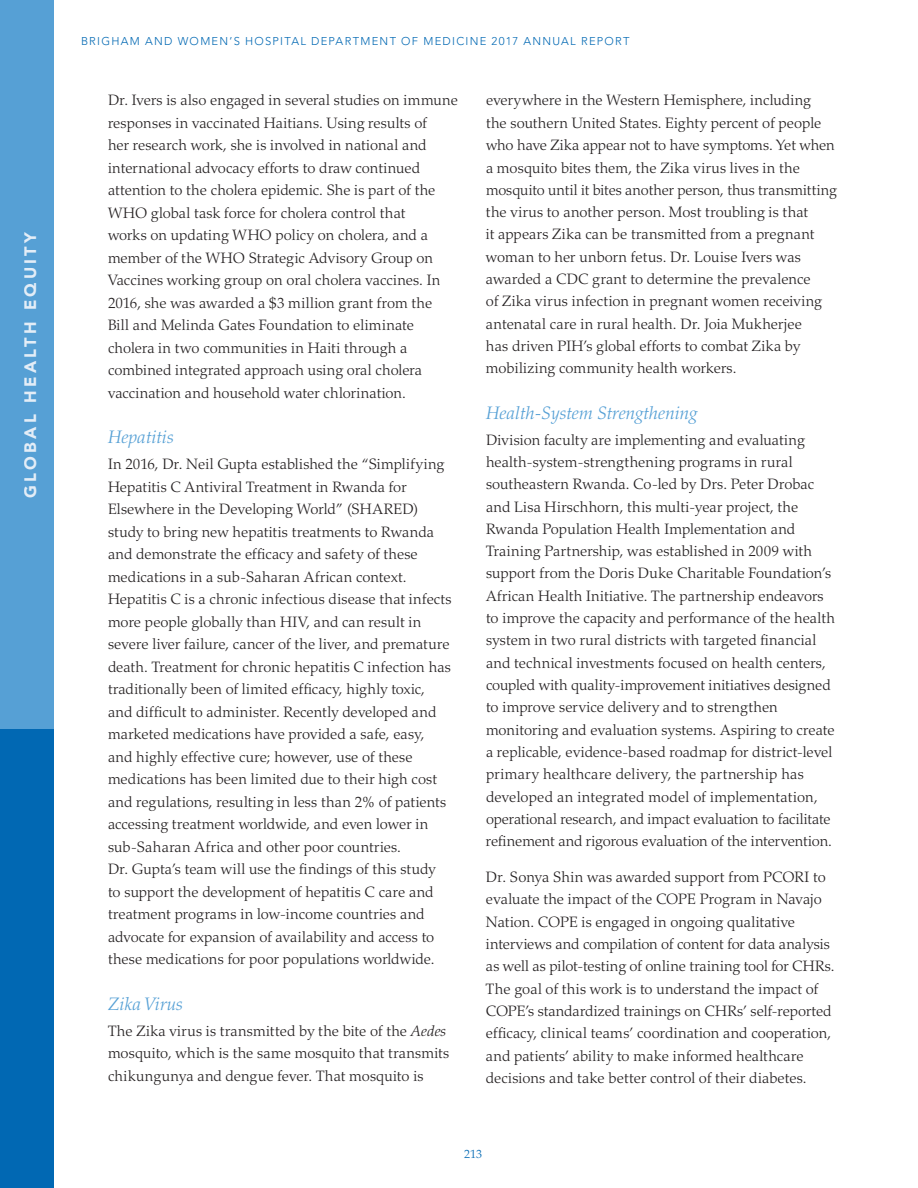
<style>
.page{position:relative;width:918px;height:1188px;background:#fff}
.page>*{position:absolute;margin:0;border:0;box-sizing:border-box;transform-origin:0 0}
.t1{font:italic 300 18px "Palatino LT Std";letter-spacing:.005em;color:#56a0d5}
.t2{font:900 16.5px "Avenir LT Std";letter-spacing:.2em;color:#e3edf7}
.t3{font:300 15px/22.4px "Palatino LT Std";letter-spacing:.005em;color:#231f20}
.t4{font:300 12px "Palatino LT Std";color:#0168b3}
.t5{font:300 11.25px "Avenir LT Std";letter-spacing:.115em;color:#0168b3}
.s1{font-style:italic}
</style>
<div class="page">
<div style="left:0;top:728px;width:54px;height:460px;background:#0168b3"></div>
<div style="left:0;top:0;width:54px;height:729px;background:#56a0d5"></div>
<p class="t2" style="left:21px;top:498px;width:268px;rotate:-90deg">GLOBAL HEALTH EQUITY</p>
<p class="t5" style="left:81px;top:34px;width:550px">BRIGHAM AND WOMEN’S HOSPITAL DEPARTMENT OF MEDICINE 2017 ANNUAL REPORT</p>
<p class="t3" style="left:108px;top:89px;width:352px">Dr. Ivers is also engaged in several studies on immune responses in vaccinated Haitians. Using results of<br>her research work, she is involved in national and international advocacy efforts to draw continued attention to the cholera epidemic. She is part of the WHO global task force for cholera control that<br>works on updating WHO policy on cholera, and a member of the WHO Strategic Advisory Group on Vaccines working group on oral cholera vaccines. In 2016, she was awarded a $3 million grant from the<br>Bill and Melinda Gates Foundation to eliminate cholera in two communities in Haiti through a combined integrated approach using oral cholera vaccination and household water chlorination.</p>
<p class="t1" style="left:108px;top:427px;width:67px">Hepatitis</p>
<p class="t3" style="left:108px;top:453px;width:345px">In 2016, Dr. Neil Gupta established the “Simplifying Hepatitis C Antiviral Treatment in Rwanda for Elsewhere in the Developing World” (SHARED) study to bring new hepatitis treatments to Rwanda and demonstrate the efficacy and safety of these medications in a sub-Saharan African context.<br>Hepatitis C is a chronic infectious disease that infects more people globally than HIV, and can result in severe liver failure, cancer of the liver, and premature death. Treatment for chronic hepatitis C infection has traditionally been of limited efficacy, highly toxic, and difficult to administer. Recently developed and marketed medications have provided a safe, easy, and highly effective cure; however, use of these medications has been limited due to their high cost and regulations, resulting in less than 2% of patients accessing treatment worldwide, and even lower in sub-Saharan Africa and other poor countries.<br>Dr. Gupta’s team will use the findings of this study to support the development of hepatitis C care and treatment programs in low-income countries and advocate for expansion of availability and access to these medications for poor populations worldwide.</p>
<p class="t1" style="left:108px;top:993px;width:76px">Zika Virus</p>
<p class="t3" style="left:108px;top:1020px;width:343px">The Zika virus is transmitted by the bite of the <span class="s1">Aedes </span>mosquito, which is the same mosquito that transmits chikungunya and dengue fever. That mosquito is</p>
<p class="t3" style="left:486px;top:89px;width:352px">everywhere in the Western Hemisphere, including<br>the southern United States. Eighty percent of people who have Zika appear not to have symptoms. Yet when a mosquito bites them, the Zika virus lives in the mosquito until it bites another person, thus transmitting the virus to another person. Most troubling is that<br>it appears Zika can be transmitted from a pregnant woman to her unborn fetus. Dr. Louise Ivers was awarded a CDC grant to determine the prevalence<br>of Zika virus infection in pregnant women receiving antenatal care in rural health. Dr. Joia Mukherjee<br>has driven PIH’s global efforts to combat Zika by mobilizing community health workers.</p>
<p class="t1" style="left:486px;top:402px;width:213px">Health-System Strengthening</p>
<p class="t3" style="left:486px;top:429px;width:351px">Division faculty are implementing and evaluating health-system-strengthening programs in rural southeastern Rwanda. Co-led by Drs. Peter Drobac and Lisa Hirschhorn, this multi-year project, the Rwanda Population Health Implementation and Training Partnership, was established in 2009 with support from the Doris Duke Charitable Foundation’s African Health Initiative. The partnership endeavors to improve the capacity and performance of the health system in two rural districts with targeted financial and technical investments focused on health centers, coupled with quality-improvement initiatives designed to improve service delivery and to strengthen monitoring and evaluation systems. Aspiring to create a replicable, evidence-based roadmap for district-level primary healthcare delivery, the partnership has developed an integrated model of implementation, operational research, and impact evaluation to facilitate refinement and rigorous evaluation of the intervention.</p>
<p class="t3" style="left:486px;top:866px;width:350px">Dr. Sonya Shin was awarded support from PCORI to evaluate the impact of the COPE Program in Navajo Nation. COPE is engaged in ongoing qualitative interviews and compilation of content for data analysis as well as pilot-testing of online training tool for CHRs.<br>The goal of this work is to understand the impact of COPE’s standardized trainings on CHRs’ self-reported efficacy, clinical teams’ coordination and cooperation, and patients’ ability to make informed healthcare decisions and take better control of their diabetes.</p>
<p class="t4" style="left:464px;top:1147px;width:20px">213</p>
</div>
